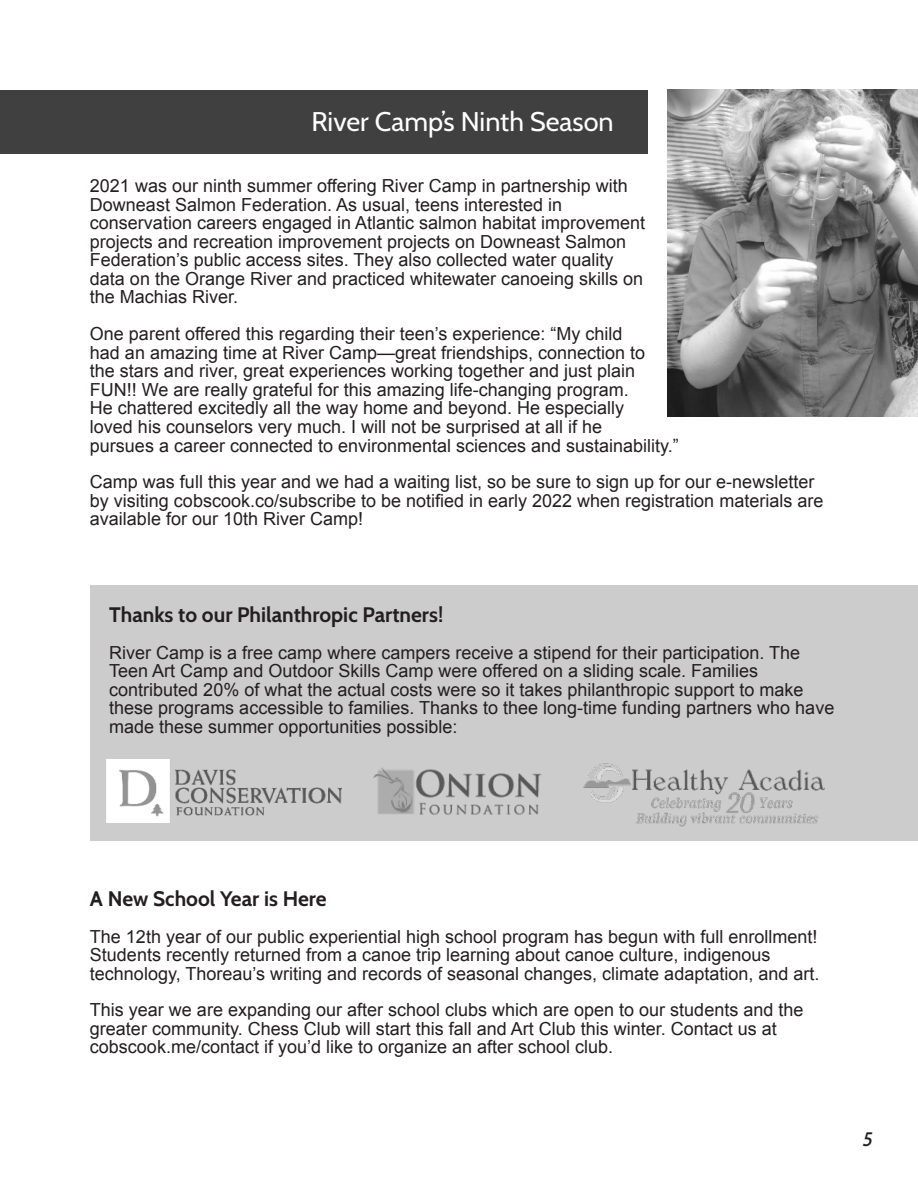
<style>
.page{position:relative;width:918px;height:1188px;background:#fff}
.page>*{position:absolute;margin:0;border:0;box-sizing:border-box;transform-origin:0 0}
.t1{font:27px "Cabin";color:#fff}
.t2{font:700 21px "Cabin";color:#231f20}
.t3{font:italic 500 19.5px "Cabin";color:#231f20}
.t4{font:18px/18.6px "Arial";color:#231f20}
</style>
<div class="page">
<hr style="left:0;top:388px;width:1px;height:106px;background:#404040">
<div style="left:90px;top:586px;width:828px;height:255px;background:#ccc"></div>
<img style="left:107px;top:759px;width:234px;height:64px">
<img style="left:583px;top:763px;width:242px;height:64px">
<img style="left:374px;top:767px;width:168px;height:48px">
<div style="left:0;top:90px;width:648px;height:64px;background:#404040"></div>
<img style="left:668px;top:90px;width:250px;height:327px">
<h1 class="t1" style="left:312px;top:105px;width:304px">River Camp’s Ninth Season</h1>
<p class="t4" style="left:90px;top:178px;width:557px">2021 was our ninth summer offering River Camp in partnership with Downeast Salmon Federation. As usual, teens interested in conservation careers engaged in Atlantic salmon habitat improvement projects and recreation improvement projects on Downeast Salmon Federation’s public access sites. They also collected water quality data on the Orange River and practiced whitewater canoeing skills on the Machias River.</p>
<p class="t4" style="left:90px;top:326px;width:591px">One parent offered this regarding their teen’s experience: “My child<br>had an amazing time at River Camp—great friendships, connection to<br>the stars and river, great experiences working together and just plain FUN!! We are really grateful for this amazing life-changing program.<br>He chattered excitedly all the way home and beyond. He especially<br>loved his counselors very much. I will not be surprised at all if he<br>pursues a career connected to environmental sciences and sustainability.”</p>
<p class="t4" style="left:90px;top:474px;width:735px">Camp was full this year and we had a waiting list, so be sure to sign up for our e-newsletter by visiting cobscook.co/subscribe to be notified in early 2022 when registration materials are available for our 10th River Camp!</p>
<p class="t2" style="left:109px;top:602px;width:336px">Thanks to our Philanthropic Partners!</p>
<p class="t4" style="left:109px;top:645px;width:727px">River Camp is a free camp where campers receive a stipend for their participation. The Teen Art Camp and Outdoor Skills Camp were offered on a sliding scale. Families contributed 20% of what the actual costs were so it takes philanthropic support to make these programs accessible to families. Thanks to thee long-time funding partners who have made these summer opportunities possible:</p>
<p class="t2" style="left:90px;top:886px;width:238px">A New School Year is Here</p>
<p class="t4" style="left:90px;top:929px;width:731px">The 12th year of our public experiential high school program has begun with full enrollment!<br>Students recently returned from a canoe trip learning about canoe culture, indigenous technology, Thoreau’s writing and records of seasonal changes, climate adaptation, and art.</p>
<p class="t4" style="left:90px;top:1002px;width:715px">This year we are expanding our after school clubs which are open to our students and the greater community. Chess Club will start this fall and Art Club this winter. Contact us at cobscook.me/contact if you’d like to organize an after school club.</p>
<p class="t3" style="left:863px;top:1127px;width:12px">5</p>
</div>
